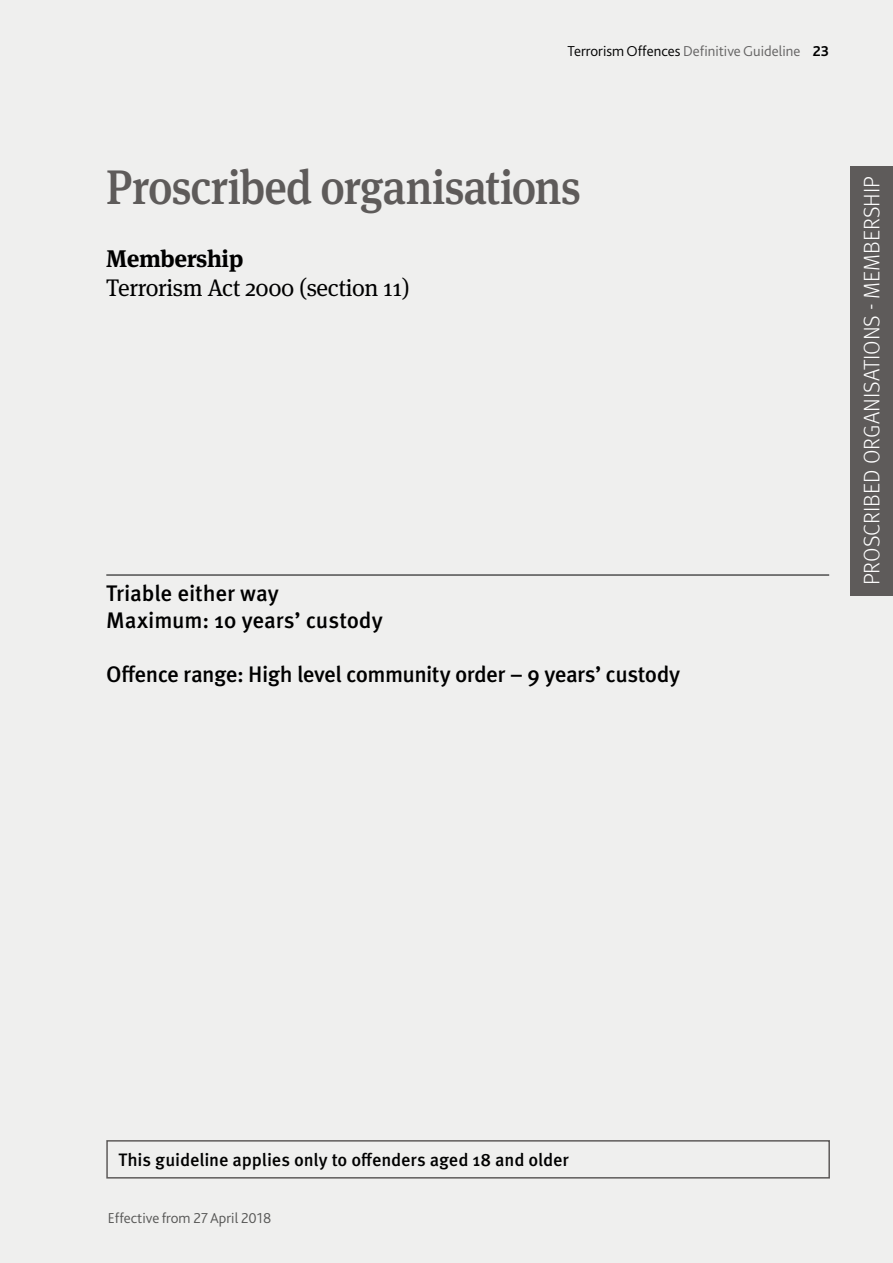
<style>
.page{position:relative;width:893px;height:1263px;background:#efefee}
.page>*{position:absolute;margin:0;border:0;box-sizing:border-box;transform-origin:0 0}
.chapter_heading{font:500 48.45px "Meta Serif OT";letter-spacing:-.02em;color:#5e5b5a;scale:.91 1}
.t1{font:24px "Meta Serif OT";letter-spacing:-.015em;color:#000}
.t2{font:700 24px "Meta Serif OT";letter-spacing:-.015em;color:#000}
.BODY{font:500 22.5px/27px "Meta OT";letter-spacing:-.015em;color:#000}
.t3{font:300 22.5px "Meta OT";letter-spacing:.005em;color:#fff}
.BODY-2{font:500 18px "Meta OT";letter-spacing:-.005em;color:#000}
.t4{font:300 15px "Bliss 2";color:#646363}
.t5{font:300 15px "Bliss 2";color:#575756}
.s1{color:#000}
.s2{font-weight:700;color:#000}
</style>
<div class="page">
<div style="left:850px;top:166px;width:43px;height:429px;background:#5e5b5a"></div>
<hr style="left:106px;top:575px;width:723px;height:1px;background:#000">
<div style="left:106px;top:1140px;width:724px;height:38px;border:2px solid #5e5b5a"></div>
<p class="t4" style="left:567px;top:42px;width:263px"><span class="s1">Terrorism Offences</span> Definitive Guideline <span class="s2">23</span></p>
<p class="chapter_heading" style="left:106px;top:158px;width:523px">Proscribed organisations</p>
<p class="t2" style="left:106px;top:244px;width:139px">Membership</p>
<p class="t1" style="left:106px;top:274px;width:305px">Terrorism Act 2000 (section 11)</p>
<p class="BODY" style="left:106px;top:580px;width:278px">Triable either way<br>Maximum: 10 years’ custody</p>
<p class="BODY" style="left:106px;top:661px;width:575px">Offence range: High level community order – 9 years’ custody</p>
<p class="t3" style="left:858px;top:585px;width:410px;rotate:-90deg">PROSCRIBED ORGANISATIONS - MEMBERSHIP</p>
<p class="BODY-2" style="left:118px;top:1149px;width:452px">This guideline applies only to offenders aged 18 and older</p>
<p class="t5" style="left:108px;top:1208px;width:165px">Effective from 27 April 2018</p>
</div>
